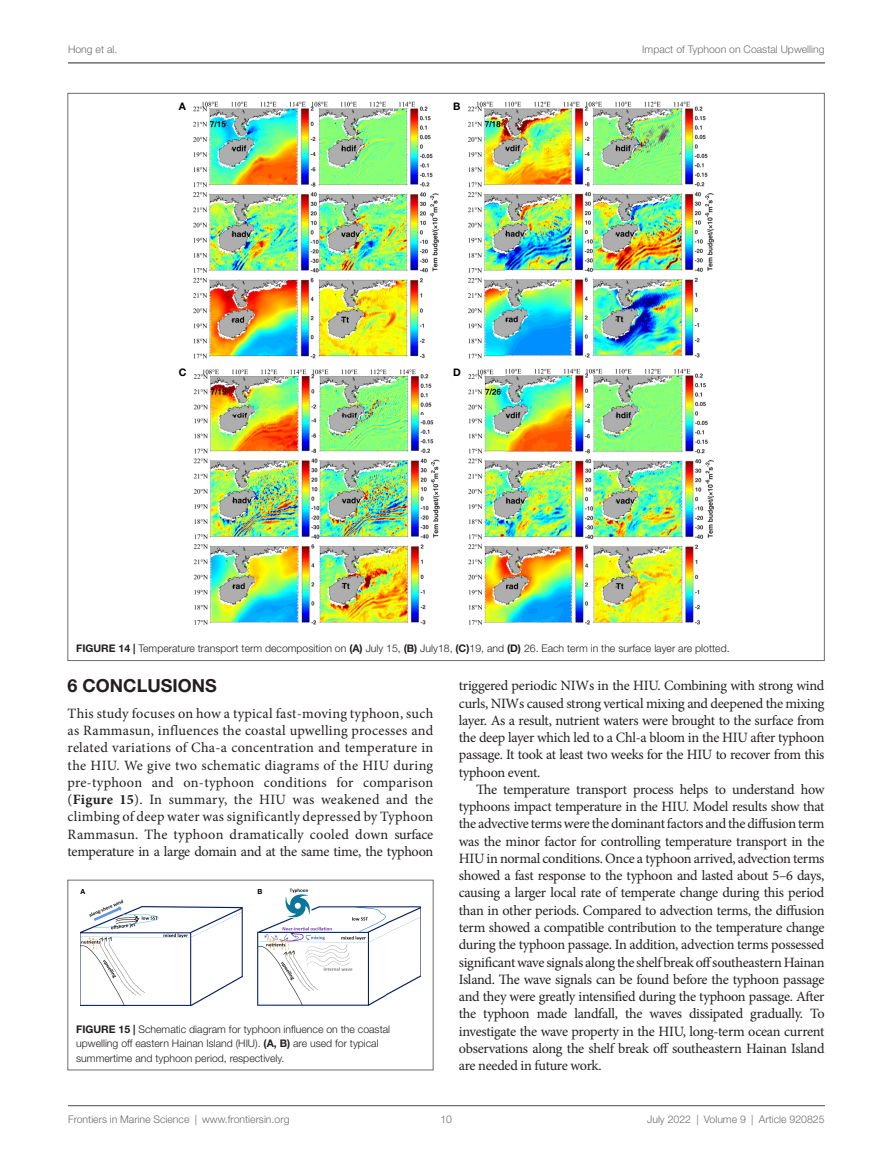
<style>
.page{position:relative;width:893px;height:1170px;background:#fff}
.page>*{position:absolute;margin:0;border:0;box-sizing:border-box;transform-origin:0 0}
.SecHeadA{font:700 18px "Helvetica Neue LT Std";color:#231f20}
.ParaIndent{font:14.25px/17.2px "Minion Pro";letter-spacing:-.025em;color:#231f20;text-align:justify}
.Para{font:14.25px/17.2px "Minion Pro";letter-spacing:-.025em;color:#231f20;text-align:justify}
.FigCaption{font:300 10.5px/14.2px "Helvetica Neue LT Std";color:#231f20}
.t1{font:300 10.5px "Helvetica Neue LT Std";color:#6c6d70}
.t2{font:700 10.35px "Helvetica Neue LT Std";color:#010101}
.t3{font:700 7.05px "Helvetica Neue LT Std";color:#000}
.s1{font-weight:700}
</style>
<div class="page">
<hr style="left:68px;top:63px;width:757px;height:1px;background:#6c6d70">
<hr style="left:68px;top:1105px;width:757px;height:1px;background:#6c6d70">
<img style="left:193px;top:102px;width:520px;height:523px">
<img style="left:80px;top:888px;width:341px;height:117px">
<div style="left:68px;top:879px;width:365px;height:191px;border:1px solid #6c6d70"></div>
<p class="t1" style="left:68px;top:43px;width:51px">Hong et al.</p>
<p class="t1" style="left:642px;top:43px;width:184px">Impact of Typhoon on Coastal Upwelling</p>
<p class="t2" style="left:179px;top:100px;width:9px">A</p>
<p class="t2" style="left:453px;top:100px;width:9px">B</p>
<p class="t2" style="left:179px;top:366px;width:9px">C</p>
<p class="t2" style="left:453px;top:366px;width:9px">D</p>
<p class="FigCaption" style="left:76px;top:641px;width:655px"><span class="s1">FIGURE 14 |</span> Temperature transport term decomposition on <span class="s1">(A)</span> July 15, <span class="s1">(B)</span> July18, <span class="s1">(C)</span>19, and <span class="s1">(D)</span> 26. Each term in the surface layer are plotted.</p>
<p class="SecHeadA" style="left:68px;top:674px;width:151px">6 CONCLUSIONS</p>
<p class="Para" style="left:68px;top:704px;width:367px">This study focuses on how a typical fast-moving typhoon, such as Rammasun, influences the coastal upwelling processes and related variations of Cha-a concentration and temperature in the HIU. We give two schematic diagrams of the HIU during pre-typhoon and on-typhoon conditions for comparison (<span class="s1">Figure 15</span>). In summary, the HIU was weakened and the climbing of deep water was significantly depressed by Typhoon Rammasun. The typhoon dramatically cooled down surface temperature in a large domain and at the same time, the typhoon</p>
<p class="t3" style="left:80px;top:887px;width:6px">A</p>
<p class="t3" style="left:257px;top:887px;width:6px">B</p>
<p class="FigCaption" style="left:76px;top:1021px;width:315px"><span class="s1">FIGURE 15 |</span> Schematic diagram for typhoon influence on the coastal upwelling off eastern Hainan Island (HIU). <span class="s1">(A, B)</span> are used for typical summertime and typhoon period, respectively.</p>
<p class="Para" style="left:459px;top:677px;width:367px">triggered periodic NIWs in the HIU. Combining with strong wind curls, NIWs caused strong vertical mixing and deepened the mixing layer. As a result, nutrient waters were brought to the surface from the deep layer which led to a Chl-a bloom in the HIU after typhoon passage. It took at least two weeks for the HIU to recover from this typhoon event.</p>
<p class="ParaIndent" style="left:459px;top:780px;width:367px;text-indent:17px">The temperature transport process helps to understand how typhoons impact temperature in the HIU. Model results show that the advective terms were the dominant factors and the diffusion term was the minor factor for controlling temperature transport in the HIU in normal conditions. Once a typhoon arrived, advection terms showed a fast response to the typhoon and lasted about 5–6 days, causing a larger local rate of temperate change during this period than in other periods. Compared to advection terms, the diffusion term showed a compatible contribution to the temperature change during the typhoon passage. In addition, advection terms possessed significant wave signals along the shelf break off southeastern Hainan Island. The wave signals can be found before the typhoon passage and they were greatly intensified during the typhoon passage. After the typhoon made landfall, the waves dissipated gradually. To investigate the wave property in the HIU, long-term ocean current observations along the shelf break off southeastern Hainan Island are needed in future work.</p>
<p class="t1" style="left:68px;top:1112px;width:223px">Frontiers in Marine Science | www.frontiersin.org</p>
<p class="t1" style="left:440px;top:1112px;width:13px">10</p>
<p class="t1" style="left:647px;top:1112px;width:179px">July 2022 | Volume 9 | Article 920825</p>
</div>
